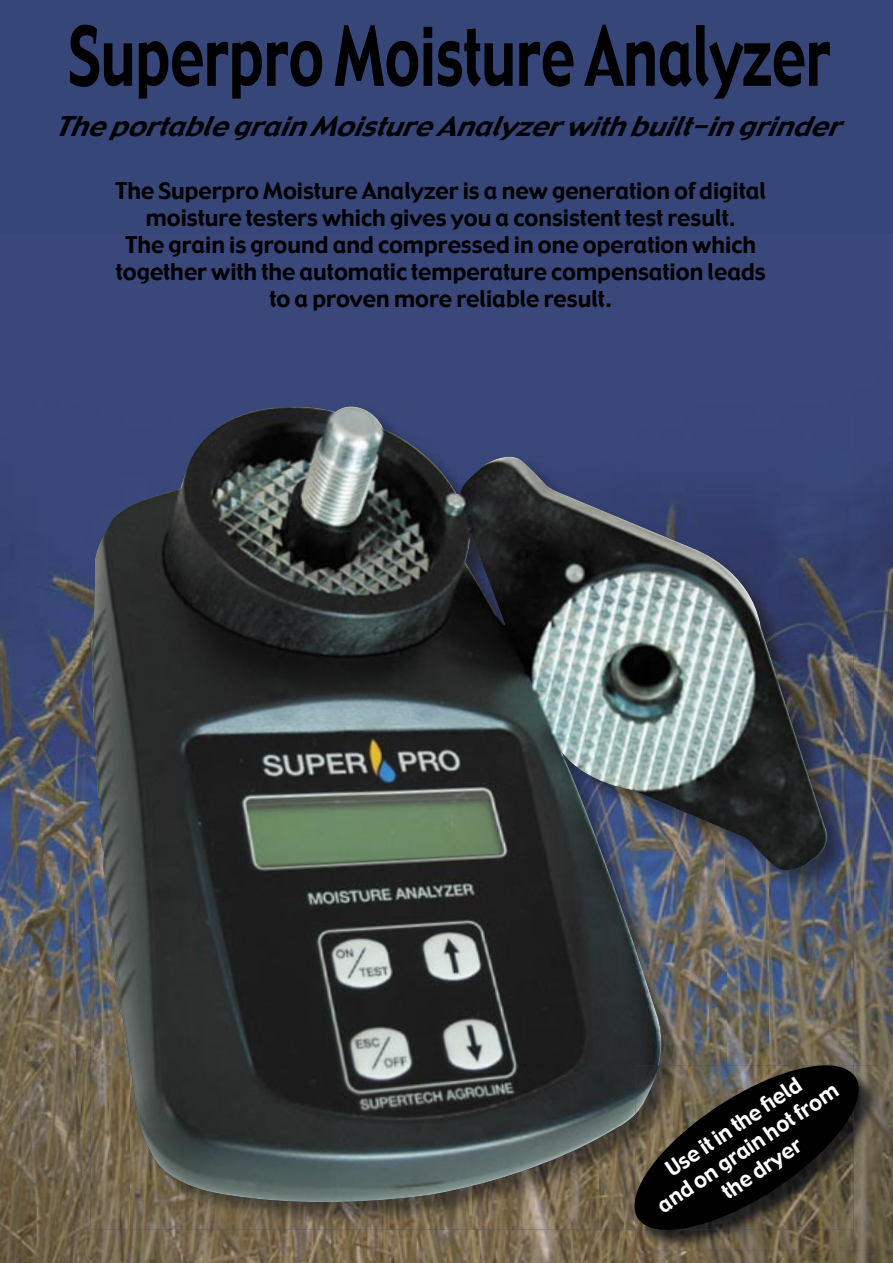
<style>
.page{position:relative;width:893px;height:1263px;background:#fff}
.page>*{position:absolute;margin:0;border:0;box-sizing:border-box;transform-origin:0 0}
.t1{font:80.85px "Gadget";color:#000;scale:.71 1}
.t2{font:italic 26.55px "Gadget";color:#000;scale:1.09 1}
.t3{font:22.5px/27px "Gadget";color:#000;text-align:center}
.t4{font:21px/25.2px "Gadget";color:#fff;text-align:center}
</style>
<div class="page">
<div style="left:0;top:0;width:893px;height:234px;background:#374678"></div>
<div style="left:0;top:234px;width:893px;height:205px;background:#3a477b"></div>
<img style="left:0;top:439px;width:127px;height:824px">
<img style="left:851px;top:439px;width:42px;height:824px">
<img style="left:127px;top:1229px;width:724px;height:34px">
<div style="left:216px;top:405px;width:637px;height:51px;background:#39467a"></div>
<img style="left:833px;top:456px;width:20px;height:51px">
<img style="left:88px;top:1202px;width:43px;height:27px">
<img style="left:833px;top:507px;width:20px;height:52px">
<img style="left:833px;top:559px;width:20px;height:52px">
<img style="left:833px;top:611px;width:20px;height:51px">
<img style="left:833px;top:662px;width:20px;height:392px">
<img style="left:131px;top:1202px;width:42px;height:27px">
<img style="left:599px;top:1202px;width:24px;height:27px">
<img style="left:173px;top:1202px;width:43px;height:27px">
<img style="left:471px;top:1202px;width:128px;height:27px">
<img style="left:216px;top:1202px;width:255px;height:27px">
<img style="left:88px;top:406px;width:745px;height:796px">
<img style="left:838px;top:1065px;width:41px;height:186px">
<img style="left:635px;top:1241px;width:203px;height:10px">
<svg style="left:623px;top:1054px;width:247px;height:187px"></svg>
<h1 class="t1" style="left:68px;top:4px;width:1075px">Superpro Moisture Analyzer</h1>
<p class="t2" style="left:54px;top:109px;width:736px">TheportablegrainMoistureAnalyzerwithbuilt-ingrinder</p>
<p class="t3" style="left:115px;top:178px;width:652px">The Superpro Moisture Analyzer is a new generation of digital moisture testers which gives you a consistent test result.<br>The grain is ground and compressed in one operation which together with the automatic temperature compensation leads to a proven more reliable result.</p>
<p class="t4" style="left:639px;top:1176px;width:215px;rotate:-34deg">Use it in the fi eld<br>and on grain hot from the dryer</p>
</div>
